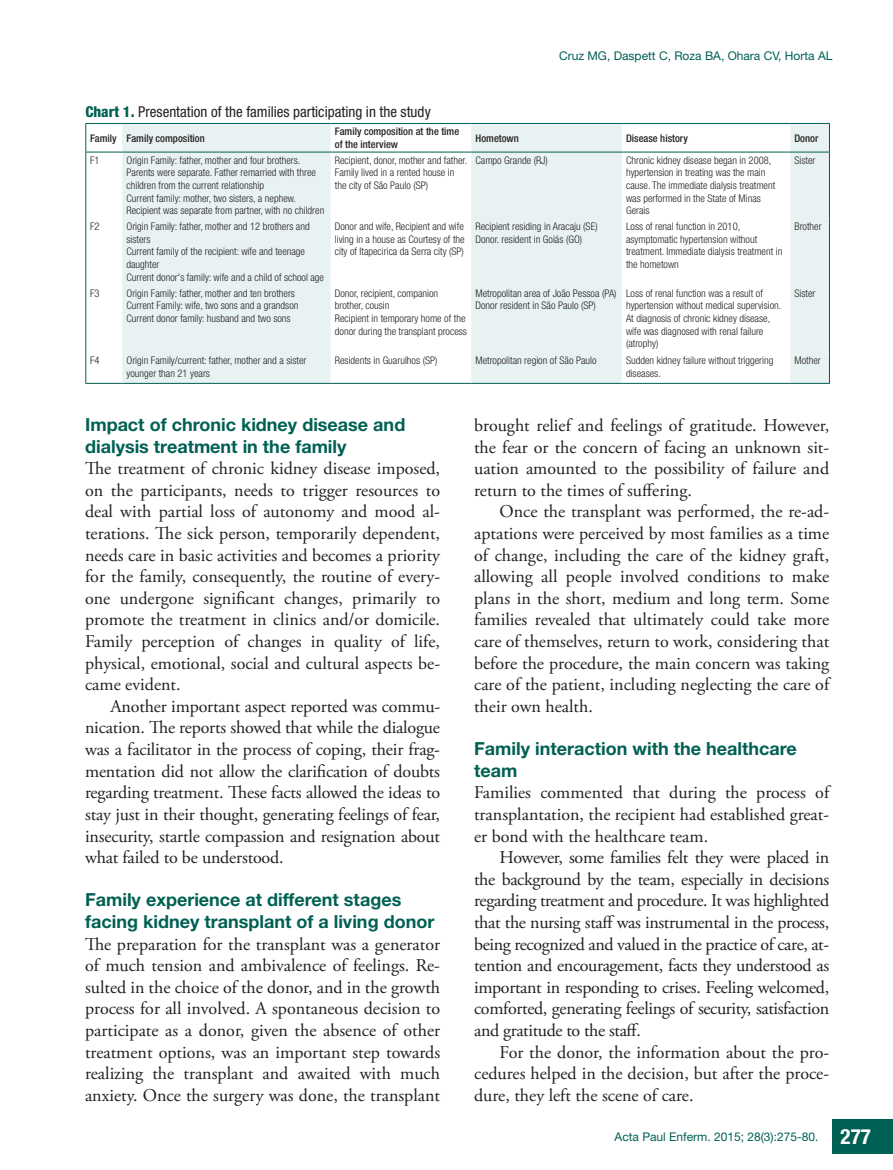
<style>
.page{position:relative;width:893px;height:1170px;background:#fff}
.page>*{position:absolute;margin:0;border:0;box-sizing:border-box;transform-origin:0 0}
.t1{font:18px/21.6px "Adobe Garamond Pro";color:#231f20;text-align:justify}
.t2{font:700 18px/21.6px "Helvetica Neue LT Std";color:#006053}
.t3{font:condensed 15px "Helvetica Neue LT Std";color:#231f20}
.t4{font:12px "Helvetica Neue LT Std";color:#006053}
.t5{font:300 condensed 10.5px/12.6px "Helvetica Neue LT Std";color:#231f20}
.t6{font:500 condensed 10.5px/12.6px "Helvetica Neue LT Std";color:#231f20}
.s1{font-weight:800;color:#006053}
.s2{font-weight:700;font-stretch:condensed;font-size:21px;color:#fff}
</style>
<div class="page">
<div style="left:832px;top:1118px;width:61px;height:35px;background:#006053"></div>
<svg style="left:122px;top:124px;width:707px;height:259px;fill:#e9f2f2"></svg>
<hr style="left:85px;top:152px;width:1px;height:66px;background:#006053">
<hr style="left:829px;top:152px;width:1px;height:66px;background:#006053">
<hr style="left:85px;top:218px;width:1px;height:67px;background:#006053">
<hr style="left:829px;top:218px;width:1px;height:67px;background:#006053">
<hr style="left:85px;top:285px;width:1px;height:67px;background:#006053">
<hr style="left:829px;top:285px;width:1px;height:67px;background:#006053">
<hr style="left:85px;top:352px;width:1px;height:31px;background:#006053">
<hr style="left:829px;top:352px;width:1px;height:31px;background:#006053">
<hr style="left:85px;top:383px;width:37px;height:1px;background:#006053">
<hr style="left:122px;top:383px;width:209px;height:1px;background:#006053">
<hr style="left:331px;top:383px;width:140px;height:1px;background:#006053">
<hr style="left:471px;top:383px;width:151px;height:1px;background:#006053">
<hr style="left:622px;top:383px;width:168px;height:1px;background:#006053">
<hr style="left:790px;top:383px;width:40px;height:1px;background:#006053">
<hr style="left:85px;top:123px;width:37px;height:1px;background:#006053">
<svg style="left:85px;top:124px;width:1px;height:28px"></svg>
<hr style="left:122px;top:123px;width:209px;height:1px;background:#006053">
<hr style="left:331px;top:123px;width:140px;height:1px;background:#006053">
<hr style="left:471px;top:123px;width:151px;height:1px;background:#006053">
<hr style="left:622px;top:123px;width:168px;height:1px;background:#006053">
<hr style="left:790px;top:123px;width:40px;height:1px;background:#006053">
<svg style="left:829px;top:124px;width:1px;height:28px"></svg>
<hr style="left:85px;top:152px;width:37px;height:1px;background:#006053">
<hr style="left:122px;top:152px;width:209px;height:1px;background:#006053">
<hr style="left:331px;top:152px;width:140px;height:1px;background:#006053">
<hr style="left:471px;top:152px;width:151px;height:1px;background:#006053">
<hr style="left:622px;top:152px;width:168px;height:1px;background:#006053">
<hr style="left:790px;top:152px;width:40px;height:1px;background:#006053">
<p class="t4" style="left:559px;top:48px;width:275px">Cruz MG, Daspett C, Roza BA, Ohara CV, Horta AL</p>
<p class="t3" style="left:85px;top:103px;width:347px"><span class="s1">Chart 1.</span> Presentation of the families participating in the study</p>
<p class="t6" style="left:90px;top:131px;width:116px">Family Family composition</p>
<p class="t6" style="left:335px;top:125px;width:126px">Family composition at the time of the interview</p>
<p class="t6" style="left:475px;top:131px;width:45px">Hometown</p>
<p class="t6" style="left:626px;top:131px;width:63px">Disease history</p>
<p class="t6" style="left:794px;top:131px;width:25px">Donor</p>
<p class="t5" style="left:90px;top:154px;width:11px">F1</p>
<p class="t5" style="left:127px;top:154px;width:199px">Origin Family: father, mother and four brothers.<br>Parents were separate. Father remarried with three children from the current relationship<br>Current family: mother, two sisters, a nephew.<br>Recipient was separate from partner, with no children</p>
<p class="t5" style="left:335px;top:154px;width:134px">Recipient, donor, mother and father.<br>Family lived in a rented house in the city of São Paulo (SP)</p>
<p class="t5" style="left:475px;top:154px;width:74px">Campo Grande (RJ)</p>
<p class="t5" style="left:626px;top:154px;width:151px">Chronic kidney disease began in 2008, hypertension in treating was the main cause. The immediate dialysis treatment was performed in the State of Minas<br>Gerais</p>
<p class="t5" style="left:794px;top:154px;width:22px">Sister</p>
<p class="t5" style="left:90px;top:220px;width:11px">F2</p>
<p class="t5" style="left:127px;top:220px;width:199px">Origin Family: father, mother and 12 brothers and sisters<br>Current family of the recipient: wife and teenage daughter<br>Current donor's family: wife and a child of school age</p>
<p class="t5" style="left:335px;top:220px;width:131px;text-align:justify">Donor and wife, Recipient and wife living in a house as Courtesy of the city of Itapecirica da Serra city (SP)</p>
<p class="t5" style="left:475px;top:220px;width:124px">Recipient residing in Aracaju (SE)<br>Donor. resident in Goiás (GO)</p>
<p class="t5" style="left:626px;top:220px;width:158px">Loss of renal function in 2010, asymptomatic hypertension without treatment. Immediate dialysis treatment in the hometown</p>
<p class="t5" style="left:794px;top:220px;width:29px">Brother</p>
<p class="t5" style="left:90px;top:286px;width:11px">F3</p>
<p class="t5" style="left:127px;top:286px;width:173px">Origin Family: father, mother and ten brothers<br>Current Family: wife, two sons and a grandson<br>Current donor family: husband and two sons</p>
<p class="t5" style="left:335px;top:286px;width:134px">Donor, recipient, companion brother, cousin<br>Recipient in temporary home of the donor during the transplant process</p>
<p class="t5" style="left:475px;top:286px;width:143px">Metropolitan area of João Pessoa (PA)<br>Donor resident in São Paulo (SP)</p>
<p class="t5" style="left:626px;top:286px;width:157px">Loss of renal function was a result of hypertension without medical supervision.<br>At diagnosis of chronic kidney disease, wife was diagnosed with renal failure (atrophy)</p>
<p class="t5" style="left:794px;top:286px;width:22px">Sister</p>
<p class="t5" style="left:90px;top:354px;width:11px">F4</p>
<p class="t5" style="left:127px;top:354px;width:181px">Origin Family/current: father, mother and a sister younger than 21 years</p>
<p class="t5" style="left:335px;top:354px;width:104px">Residents in Guarulhos (SP)</p>
<p class="t5" style="left:475px;top:354px;width:123px">Metropolitan region of São Paulo</p>
<p class="t5" style="left:626px;top:354px;width:149px">Sudden kidney failure without triggering diseases.</p>
<p class="t5" style="left:794px;top:354px;width:28px">Mother</p>
<p class="t2" style="left:85px;top:413px;width:322px">Impact of chronic kidney disease and dialysis treatment in the family</p>
<p class="t1" style="left:85px;top:458px;width:357px">The treatment of chronic kidney disease imposed, on the participants, needs to trigger resources to deal with partial loss of autonomy and mood al&shy;terations. The sick person, temporarily dependent, needs care in basic activities and becomes a priority for the family, consequently, the routine of every&shy;one undergone significant changes, primarily to promote the treatment in clinics and/or domicile.<br>Family perception of changes in quality of life, physical, emotional, social and cultural aspects be&shy;came evident.</p>
<p class="t1" style="left:85px;top:696px;width:357px;text-indent:26px">Another important aspect reported was commu&shy;nication. The reports showed that while the dialogue was a facilitator in the process of coping, their frag&shy;mentation did not allow the clarification of doubts regarding treatment. These facts allowed the ideas to stay just in their thought, generating feelings of fear, insecurity, startle compassion and resignation about what failed to be understood.</p>
<p class="t2" style="left:85px;top:888px;width:351px">Family experience at different stages facing kidney transplant of a living donor</p>
<p class="t1" style="left:85px;top:933px;width:357px">The preparation for the transplant was a generator of much tension and ambivalence of feelings. Re&shy;sulted in the choice of the donor, and in the growth process for all involved. A spontaneous decision to participate as a donor, given the absence of other treatment options, was an important step towards realizing the transplant and awaited with much anxiety. Once the surgery was done, the transplant</p>
<p class="t1" style="left:474px;top:415px;width:357px">brought relief and feelings of gratitude. However, the fear or the concern of facing an unknown sit&shy;uation amounted to the possibility of failure and return to the times of suffering.</p>
<p class="t1" style="left:474px;top:501px;width:357px;text-indent:26px">Once the transplant was performed, the re-ad&shy;aptations were perceived by most families as a time of change, including the care of the kidney graft, allowing all people involved conditions to make plans in the short, medium and long term. Some families revealed that ultimately could take more care of themselves, return to work, considering that before the procedure, the main concern was taking care of the patient, including neglecting the care of their own health.</p>
<p class="t2" style="left:474px;top:737px;width:324px">Family interaction with the healthcare team</p>
<p class="t1" style="left:474px;top:782px;width:357px">Families commented that during the process of transplantation, the recipient had established great&shy;er bond with the healthcare team.</p>
<p class="t1" style="left:474px;top:847px;width:357px;text-indent:26px">However, some families felt they were placed in the background by the team, especially in decisions regarding treatment and procedure. It was highlighted that the nursing staff was instrumental in the process, being recognized and valued in the practice of care, at&shy;tention and encouragement, facts they understood as important in responding to crises. Feeling welcomed, comforted, generating feelings of security, satisfaction and gratitude to the staff.</p>
<p class="t1" style="left:474px;top:1041px;width:357px;text-indent:26px">For the donor, the information about the pro&shy;cedures helped in the decision, but after the proce&shy;dure, they left the scene of care.</p>
<p class="t4" style="left:615px;top:1129px;width:258px">Acta Paul Enferm. 2015; 28(3):275-80. <span class="s2">277</span></p>
</div>
